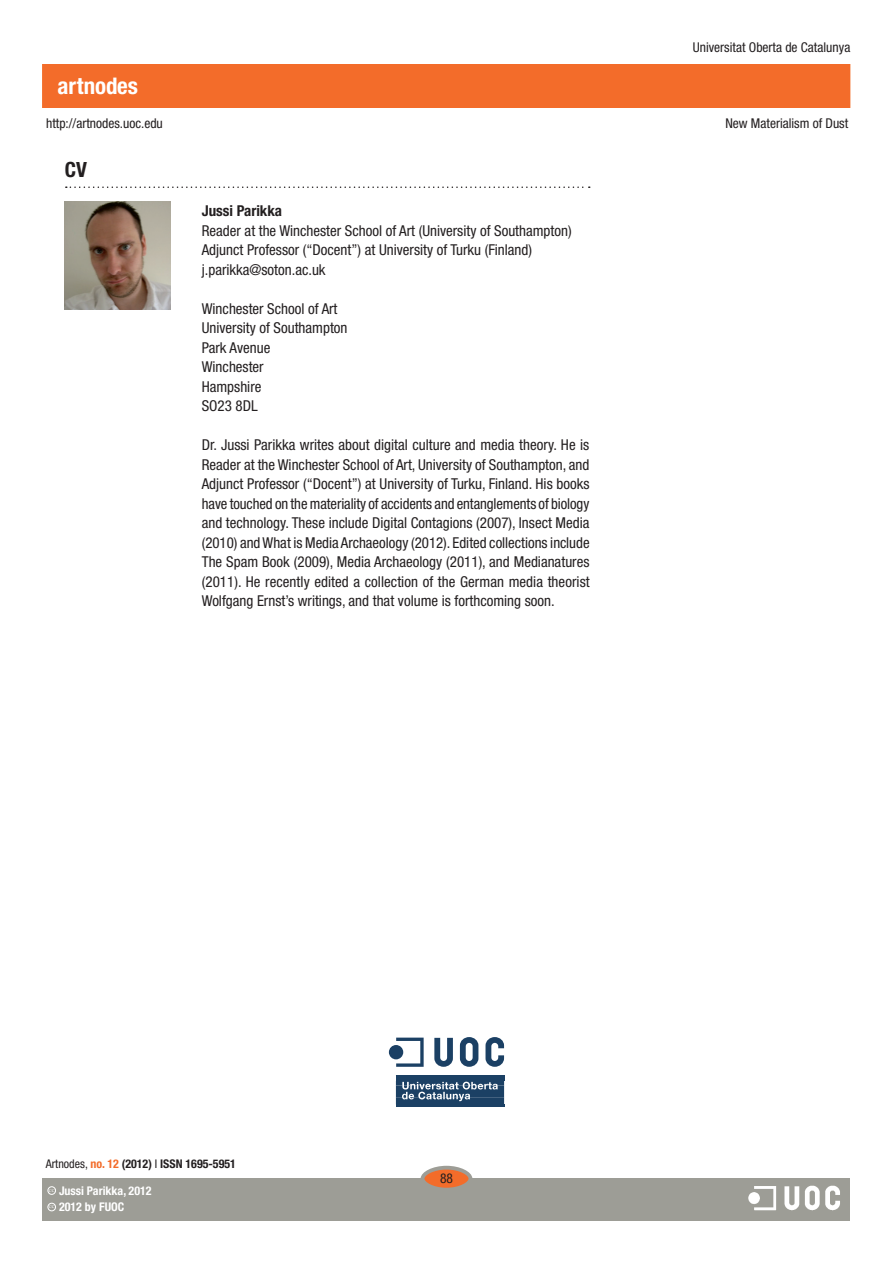
<style>
.page{position:relative;width:893px;height:1263px;background:#fff}
.page>*{position:absolute;margin:0;border:0;box-sizing:border-box;transform-origin:0 0}
.t1{font:700 condensed 22.95px "Helvetica Neue LT Std";color:#fff}
.t2{font:700 condensed 21px "Helvetica Neue LT Std";color:#231f20}
.t3{font:condensed 15px/19.5px "Helvetica Neue LT Std";color:#231f20}
.t4{font:condensed 13.5px "Helvetica Neue LT Std";color:#231f20}
.t5{font:700 condensed 12px "Helvetica Neue LT Std";color:#231f20}
.t6{font:700 condensed 12px "Helvetica Neue LT Std";color:#fff}
.t7{font:600 3.9px "Adobe Caslon Pro";color:#fff}
.s1{font-weight:700}
.s2{font-weight:400}
.s3{color:#f36c2a}
</style>
<div class="page">
<div style="left:43px;top:1178px;width:807px;height:42px;background:#9d9d96"></div>
<div style="left:43px;top:65px;width:807px;height:42px;background:#f36c2a"></div>
<div style="left:422px;top:1168px;width:48px;height:21px;background:#f36c2a;border-radius:50%"></div>
<div style="left:421px;top:1166px;width:51px;height:25px;border:4px solid #9d9d96;border-radius:50%"></div>
<hr style="left:396px;top:1104px;width:108px;height:3px;background:#1b4064">
<svg style="left:396px;top:1081px;width:108px;height:23px;background:#4a6783"></svg>
<div style="left:396px;top:1075px;width:108px;height:6px;background:#1b4064"></div>
<svg style="left:389px;top:1037px;width:115px;height:30px"></svg>
<div style="left:48px;top:1186px;width:8px;height:8px;border:1px solid #fff;border-radius:50%"></div>
<div style="left:48px;top:1203px;width:8px;height:8px;border:1px solid #fff;border-radius:50%"></div>
<img style="left:748px;top:1185px;width:92px;height:26px">
<svg style="left:66px;top:186px;width:524px;height:2px"></svg>
<img style="left:65px;top:202px;width:105px;height:107px">
<p class="t1" style="left:58px;top:72px;width:82px">artnodes</p>
<p class="t4" style="left:693px;top:40px;width:159px">Universitat Oberta de Catalunya</p>
<p class="t4" style="left:46px;top:115px;width:118px">http://artnodes.uoc.edu</p>
<p class="t4" style="left:725px;top:115px;width:124px">New Materialism of Dust</p>
<p class="t2" style="left:65px;top:156px;width:24px">CV</p>
<p class="t3" style="left:202px;top:201px;width:371px"><span class="s1">Jussi Parikka<br></span>Reader at the Winchester School of Art (University of Southampton)<br>Adjunct Professor (“Docent”) at University of Turku (Finland) j.parikka@soton.ac.uk</p>
<p class="t3" style="left:202px;top:299px;width:147px">Winchester School of Art<br>University of Southampton<br>Park Avenue<br>Winchester<br>Hampshire<br>SO23 8DL</p>
<p class="t3" style="left:202px;top:435px;width:389px;text-align:justify">Dr. Jussi Parikka writes about digital culture and media theory. He is Reader at the Winchester School of Art, University of Southampton, and Adjunct Professor (“Docent”) at University of Turku, Finland. His books have touched on the materiality of accidents and entanglements of biology and technology. These include Digital Contagions (2007), Insect Media (2010) and What is Media Archaeology (2012). Edited collections include The Spam Book (2009), Media Archaeology (2011), and Medianatures (2011). He recently edited a collection of the German media theorist Wolfgang Ernst’s writings, and that volume is forthcoming soon.</p>
<p class="t5" style="left:46px;top:1157px;width:192px"><span class="s2">Artnodes,</span> <span class="s3">no. 12</span> (2012) <span class="s2">I</span> ISSN 1695-5951</p>
<p class="t6" style="left:59px;top:1183px;width:94px">Jussi Parikka, 2012</p>
<p class="t7" style="left:49px;top:1188px;width:7px">CC</p>
<p class="t7" style="left:49px;top:1205px;width:7px">CC</p>
<p class="t6" style="left:59px;top:1200px;width:67px">2012 by FUOC</p>
<p class="t4" style="left:440px;top:1171px;width:14px">88</p>
</div>
